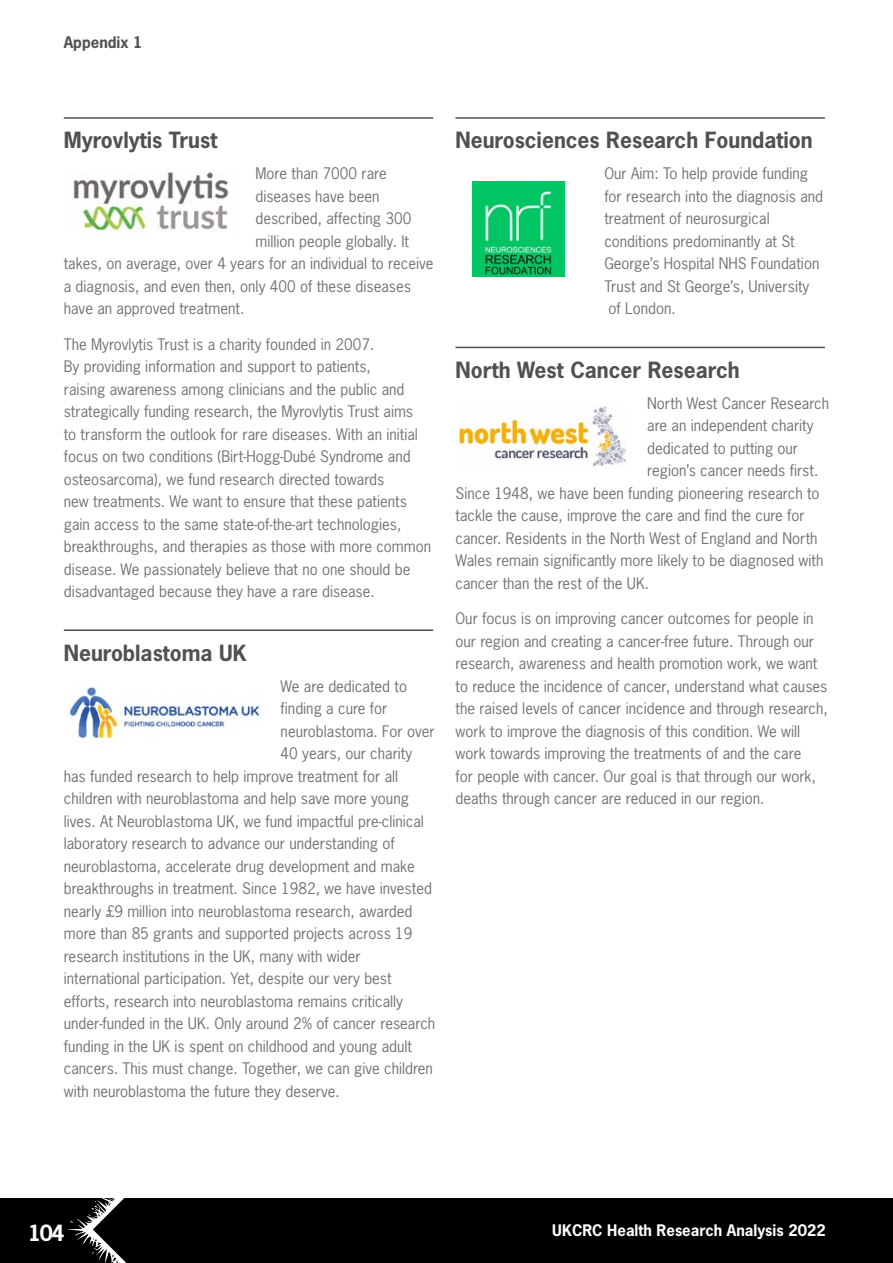
<style>
.page{position:relative;width:893px;height:1263px;background:#fff}
.page>*{position:absolute;margin:0;border:0;box-sizing:border-box;transform-origin:0 0}
.Subheading_Appendix1{font:700 21px "News Gothic Std";color:#515150}
.t1{font:700 21px "News Gothic Std";color:#fdfdfd}
.Body{font:15px/22.5px "News Gothic Std";color:#737373}
.t2{font:700 15px "News Gothic Std";color:#fdfdfd}
.t3{font:700 15px "News Gothic Std";color:#515150}
</style>
<div class="page">
<div style="left:0;top:1198px;width:893px;height:65px;background:#000"></div>
<svg style="left:68px;top:1198px;width:59px;height:65px"></svg>
<hr style="left:64px;top:117px;width:369px;height:2px;background:#515150">
<hr style="left:64px;top:629px;width:369px;height:2px;background:#515150">
<img style="left:73px;top:172px;width:156px;height:59px">
<img style="left:69px;top:687px;width:191px;height:53px">
<hr style="left:455px;top:117px;width:370px;height:2px;background:#515150">
<hr style="left:455px;top:347px;width:370px;height:1px;background:#515150">
<img style="left:472px;top:181px;width:92px;height:95px">
<img style="left:457px;top:406px;width:169px;height:61px">
<p class="t3" style="left:64px;top:32px;width:80px">Appendix 1</p>
<p class="Subheading_Appendix1" style="left:64px;top:127px;width:155px">Myrovlytis Trust</p>
<p class="Body" style="left:255px;top:162px;width:133px">More than 7000 rare</p>
<p class="Body" style="left:255px;top:185px;width:125px">diseases have been</p>
<p class="Body" style="left:255px;top:207px;width:157px">described, affecting 300</p>
<p class="Body" style="left:255px;top:230px;width:155px">million people globally. It</p>
<p class="Body" style="left:64px;top:252px;width:371px">takes, on average, over 4 years for an individual to receive</p>
<p class="Body" style="left:64px;top:275px;width:349px">a diagnosis, and even then, only 400 of these diseases</p>
<p class="Body" style="left:64px;top:297px;width:182px">have an approved treatment.</p>
<p class="Body" style="left:64px;top:333px;width:369px">The Myrovlytis Trust is a charity founded in 2007.<br>By providing information and support to patients,<br>raising awareness among clinicians and the public and strategically funding research, the Myrovlytis Trust aims<br>to transform the outlook for rare diseases. With an initial focus on two conditions (Birt-Hogg-Dubé Syndrome and osteosarcoma), we fund research directed towards<br>new treatments. We want to ensure that these patients gain access to the same state-of-the-art technologies, breakthroughs, and therapies as those with more common disease. We passionately believe that no one should be disadvantaged because they have a rare disease.</p>
<p class="Subheading_Appendix1" style="left:64px;top:639px;width:184px">Neuroblastoma UK</p>
<p class="Body" style="left:281px;top:675px;width:128px">We are dedicated to</p>
<p class="Body" style="left:281px;top:697px;width:108px">finding a cure for</p>
<p class="Body" style="left:281px;top:720px;width:156px">neuroblastoma. For over</p>
<p class="Body" style="left:281px;top:742px;width:133px">40 years, our charity</p>
<p class="Body" style="left:64px;top:765px;width:336px">has funded research to help improve treatment for all</p>
<p class="Body" style="left:64px;top:787px;width:347px">children with neuroblastoma and help save more young</p>
<p class="Body" style="left:64px;top:810px;width:362px">lives. At Neuroblastoma UK, we fund impactful pre-clinical</p>
<p class="Body" style="left:64px;top:832px;width:333px">laboratory research to advance our understanding of</p>
<p class="Body" style="left:64px;top:855px;width:353px">neuroblastoma, accelerate drug development and make</p>
<p class="Body" style="left:64px;top:877px;width:370px">breakthroughs in treatment. Since 1982, we have invested</p>
<p class="Body" style="left:64px;top:900px;width:350px">nearly £9 million into neuroblastoma research, awarded</p>
<p class="Body" style="left:64px;top:922px;width:350px">more than 85 grants and supported projects across 19</p>
<p class="Body" style="left:64px;top:945px;width:298px">research institutions in the UK, many with wider</p>
<p class="Body" style="left:64px;top:967px;width:329px">international participation. Yet, despite our very best</p>
<p class="Body" style="left:64px;top:990px;width:341px">efforts, research into neuroblastoma remains critically</p>
<p class="Body" style="left:64px;top:1012px;width:373px">under-funded in the UK. Only around 2% of cancer research</p>
<p class="Body" style="left:64px;top:1035px;width:350px">funding in the UK is spent on childhood and young adult</p>
<p class="Body" style="left:64px;top:1057px;width:371px">cancers. This must change. Together, we can give children</p>
<p class="Body" style="left:64px;top:1080px;width:278px">with neuroblastoma the future they deserve.</p>
<p class="Subheading_Appendix1" style="left:455px;top:127px;width:359px">Neurosciences Research Foundation</p>
<p class="Body" style="left:604px;top:162px;width:220px">Our Aim: To help provide funding for research into the diagnosis and treatment of neurosurgical conditions predominantly at St<br>George’s Hospital NHS Foundation<br>Trust and St George’s, University of London.</p>
<p class="Subheading_Appendix1" style="left:455px;top:356px;width:286px">North West Cancer Research</p>
<p class="Body" style="left:647px;top:392px;width:184px">North West Cancer Research</p>
<p class="Body" style="left:647px;top:414px;width:168px">are an independent charity</p>
<p class="Body" style="left:647px;top:437px;width:153px">dedicated to putting our</p>
<p class="Body" style="left:647px;top:459px;width:173px">region’s cancer needs first.</p>
<p class="Body" style="left:455px;top:482px;width:366px">Since 1948, we have been funding pioneering research to</p>
<p class="Body" style="left:455px;top:504px;width:351px">tackle the cause, improve the care and find the cure for</p>
<p class="Body" style="left:455px;top:527px;width:364px">cancer. Residents in the North West of England and North</p>
<p class="Body" style="left:455px;top:549px;width:370px">Wales remain significantly more likely to be diagnosed with</p>
<p class="Body" style="left:455px;top:572px;width:195px">cancer than the rest of the UK.</p>
<p class="Body" style="left:455px;top:607px;width:374px">Our focus is on improving cancer outcomes for people in our region and creating a cancer-free future. Through our research, awareness and health promotion work, we want to reduce the incidence of cancer, understand what causes the raised levels of cancer incidence and through research, work to improve the diagnosis of this condition. We will work towards improving the treatments of and the care<br>for people with cancer. Our goal is that through our work, deaths through cancer are reduced in our region.</p>
<h1 class="t1" style="left:28px;top:1219px;width:38px">104</h1>
<p class="t2" style="left:552px;top:1220px;width:275px">UKCRC Health Research Analysis 2022</p>
</div>
